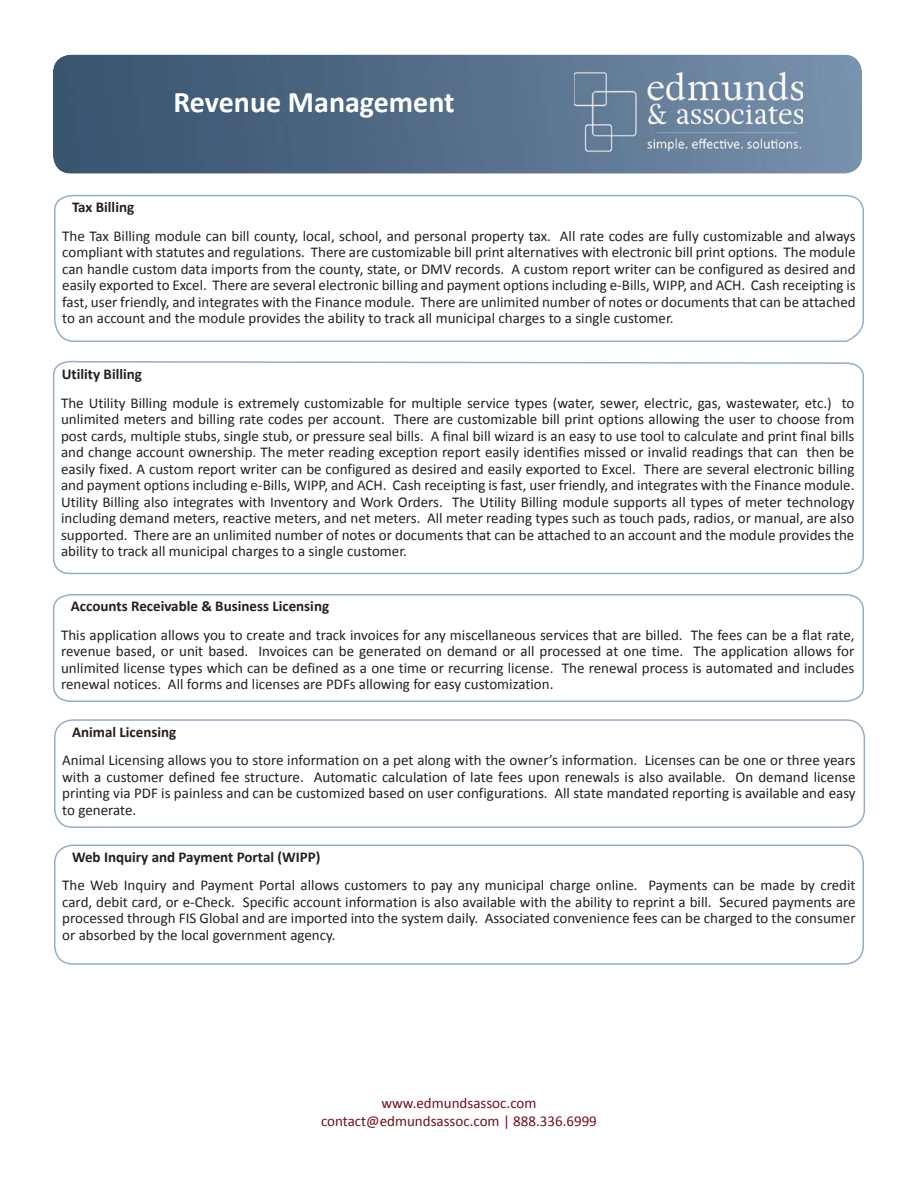
<style>
.page{position:relative;width:918px;height:1188px;background:#fff}
.page>*{position:absolute;margin:0;border:0;box-sizing:border-box;transform-origin:0 0}
.t1{font:700 30px "Calibri";color:#fff}
.t2{font:15px/16.5px "Calibri";color:#231f20;text-align:justify}
.t3{font:700 15px "Calibri";color:#231f20}
.t4{font:15px/18px "Calibri";color:#720e1d;text-align:center}
</style>
<div class="page">
<img style="left:53px;top:55px;width:809px;height:119px;border-radius:18px">
<img style="left:574px;top:70px;width:229px;height:82px">
<svg style="left:54px;top:194px;width:810px;height:148px"></svg>
<svg style="left:52px;top:360px;width:812px;height:215px"></svg>
<svg style="left:52px;top:594px;width:812px;height:108px"></svg>
<div style="left:54px;top:719px;width:811px;height:109px;border:2px solid #95adc7;border-radius:18px"></div>
<div style="left:54px;top:845px;width:810px;height:120px;border:2px solid #95adc7;border-radius:18px"></div>
<h1 class="t1" style="left:174px;top:89px;width:283px">Revenue Management</h1>
<p class="t3" style="left:72px;top:201px;width:64px">Tax Billing</p>
<p class="t2" style="left:62px;top:229px;width:795px">The Tax Billing module can bill county, local, school, and personal property tax. All rate codes are fully customizable and always compliant with statutes and regulations. There are customizable bill print alternatives with electronic bill print options. The module can handle custom data imports from the county, state, or DMV records. A custom report writer can be configured as desired and easily exported to Excel. There are several electronic billing and payment options including e-Bills, WIPP, and ACH. Cash receipting is fast, user friendly, and integrates with the Finance module. There are unlimited number of notes or documents that can be attached to an account and the module provides the ability to track all municipal charges to a single customer.</p>
<p class="t3" style="left:62px;top:368px;width:82px">Utility Billing</p>
<p class="t2" style="left:61px;top:396px;width:795px">The Utility Billing module is extremely customizable for multiple service types (water, sewer, electric, gas, wastewater, etc.) to unlimited meters and billing rate codes per account. There are customizable bill print options allowing the user to choose from post cards, multiple stubs, single stub, or pressure seal bills. A final bill wizard is an easy to use tool to calculate and print final bills and change account ownership. The meter reading exception report easily identifies missed or invalid readings that can then be easily fixed. A custom report writer can be configured as desired and easily exported to Excel. There are several electronic billing and payment options including e-Bills, WIPP, and ACH. Cash receipting is fast, user friendly, and integrates with the Finance module.<br>Utility Billing also integrates with Inventory and Work Orders. The Utility Billing module supports all types of meter technology including demand meters, reactive meters, and net meters. All meter reading types such as touch pads, radios, or manual, are also supported. There are an unlimited number of notes or documents that can be attached to an account and the module provides the ability to track all municipal charges to a single customer.</p>
<p class="t3" style="left:71px;top:600px;width:260px">Accounts Receivable &amp; Business Licensing</p>
<p class="t2" style="left:61px;top:628px;width:795px">This application allows you to create and track invoices for any miscellaneous services that are billed. The fees can be a flat rate, revenue based, or unit based. Invoices can be generated on demand or all processed at one time. The application allows for unlimited license types which can be defined as a one time or recurring license. The renewal process is automated and includes renewal notices. All forms and licenses are PDFs allowing for easy customization.</p>
<p class="t3" style="left:72px;top:725px;width:106px">Animal Licensing</p>
<p class="t2" style="left:62px;top:753px;width:795px">Animal Licensing allows you to store information on a pet along with the owner’s information. Licenses can be one or three years with a customer defined fee structure. Automatic calculation of late fees upon renewals is also available. On demand license printing via PDF is painless and can be customized based on user configurations. All state mandated reporting is available and easy to generate.</p>
<p class="t3" style="left:72px;top:851px;width:250px">Web Inquiry and Payment Portal (WIPP)</p>
<p class="t2" style="left:62px;top:878px;width:795px">The Web Inquiry and Payment Portal allows customers to pay any municipal charge online. Payments can be made by credit card, debit card, or e-Check. Specific account information is also available with the ability to reprint a bill. Secured payments are processed through FIS Global and are imported into the system daily. Associated convenience fees can be charged to the consumer or absorbed by the local government agency.</p>
<p class="t4" style="left:321px;top:1095px;width:277px">www.edmundsassoc.com contact@edmundsassoc.com | 888.336.6999</p>
</div>
